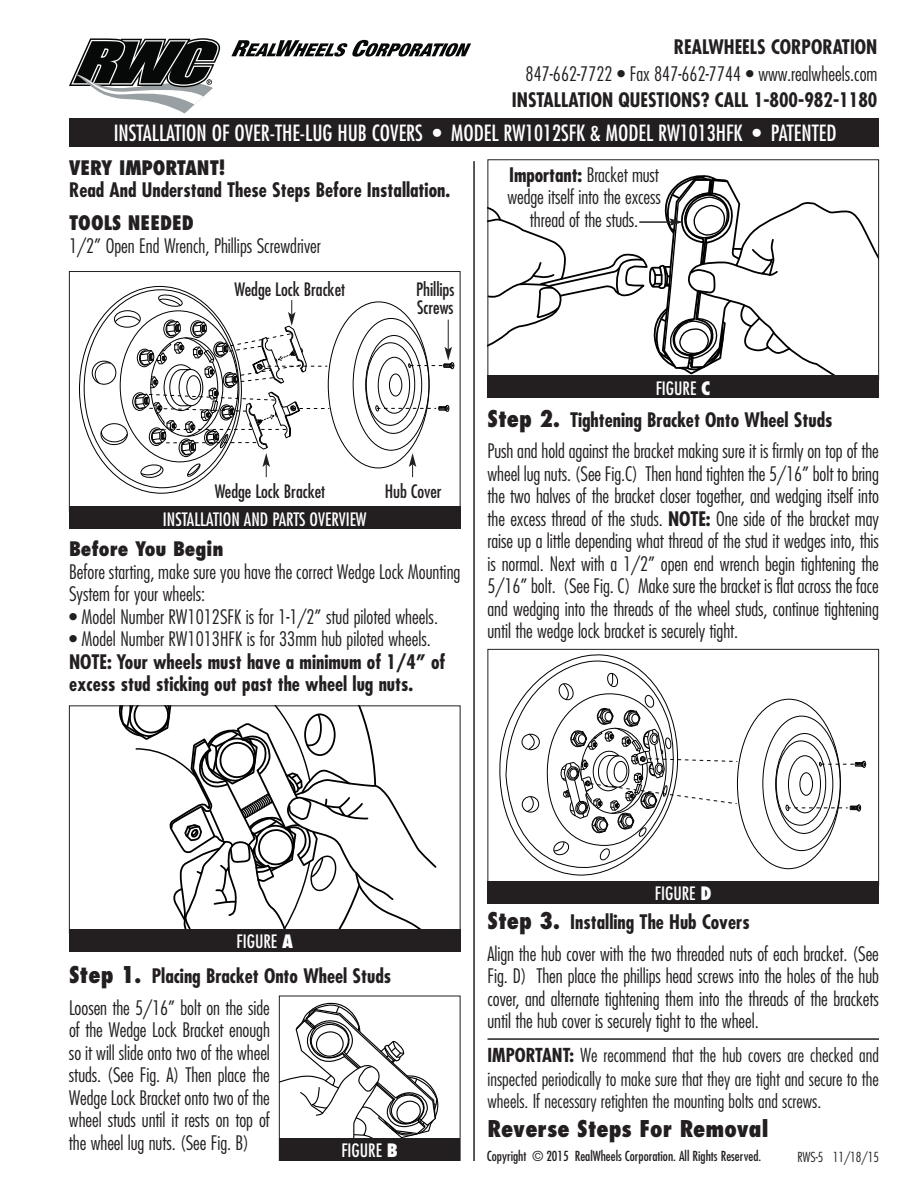
<style>
.page{position:relative;width:918px;height:1188px;background:#fff}
.page>*{position:absolute;margin:0;border:0;box-sizing:border-box;transform-origin:0 0}
.t1{font:800 condensed 22.5px "Futura";color:#231f20}
.t2{font:condensed 21.75px "Futura";color:#fff}
.t3{font:300 condensed 19.5px/22.5px "Futura";letter-spacing:-.005em;color:#231f20}
.t4{font:700 condensed 19.5px/22.5px "Futura";color:#231f20}
.t5{font:800 condensed 19.5px "Futura";color:#231f20}
.t6{font:300 condensed 18.75px/23.1px "Futura";color:#231f20;text-align:justify}
.t7{font:condensed 18px "Futura";color:#fff}
.t8{font:condensed 18px/18px "Futura";letter-spacing:-.005em;color:#231f20}
.t9{font:condensed 13.5px "Futura";color:#231f20}
.t10{font:300 condensed 13.5px "Futura";color:#231f20}
.s1{font-weight:700}
.s2{font-weight:800}
.s3{font-weight:800;font-size:22.5px}
.s4{font-weight:300}
</style>
<div class="page">
<div style="left:69px;top:118px;width:810px;height:29px;background:#231f20"></div>
<svg style="left:118px;top:707px;width:319px;height:222px"></svg>
<div style="left:69px;top:929px;width:391px;height:23px;background:#231f20"></div>
<div style="left:800px;top:772px;width:13px;height:24px;border:1px solid #000;border-radius:50%"></div>
<div style="left:788px;top:755px;width:33px;height:58px;border:1px solid #000;border-radius:50%"></div>
<div style="left:776px;top:740px;width:50px;height:86px;border:1px solid #000;border-radius:50%"></div>
<div style="left:775px;top:733px;width:58px;height:101px;border:1px solid #000;border-radius:50%"></div>
<svg style="left:785px;top:804px;width:76px;height:8px"></svg>
<svg style="left:819px;top:761px;width:47px;height:7px"></svg>
<svg style="left:499px;top:654px;width:239px;height:222px"></svg>
<div style="left:488px;top:881px;width:391px;height:23px;background:#231f20"></div>
<div style="left:389px;top:374px;width:13px;height:22px;border:1px solid #000;border-radius:50%"></div>
<div style="left:378px;top:357px;width:32px;height:57px;border:1px solid #000;border-radius:50%"></div>
<div style="left:366px;top:342px;width:49px;height:84px;border:1px solid #000;border-radius:50%"></div>
<div style="left:365px;top:335px;width:57px;height:99px;border:1px solid #000;border-radius:50%"></div>
<svg style="left:375px;top:405px;width:75px;height:7px"></svg>
<div style="left:69px;top:506px;width:391px;height:23px;background:#231f20"></div>
<svg style="left:792px;top:202px;width:85px;height:173px"></svg>
<div style="left:488px;top:375px;width:391px;height:23px;background:#231f20"></div>
<hr style="left:473px;top:161px;width:2px;height:1000px;background:#231f20">
<svg style="left:281px;top:1002px;width:158px;height:136px"></svg>
<div style="left:279px;top:996px;width:181px;height:165px;border:1px solid #231f20"></div>
<div style="left:279px;top:1138px;width:181px;height:23px;background:#231f20"></div>
<svg style="left:408px;top:320px;width:47px;height:50px"></svg>
<svg style="left:79px;top:286px;width:250px;height:208px"></svg>
<svg style="left:409px;top:453px;width:7px;height:24px"></svg>
<svg style="left:488px;top:173px;width:304px;height:202px"></svg>
<hr style="left:488px;top:1038px;width:391px;height:2px;background:#231f20">
<svg style="left:69px;top:38px;width:152px;height:75px"></svg>
<svg style="left:231px;top:40px;width:240px;height:17px"></svg>
<p class="t4" style="left:674px;top:38px;width:205px">REALWHEELS CORPORATION</p>
<p class="t3" style="left:526px;top:64px;width:353px">847-662-7722 • Fax 847-662-7744 • www.realwheels.com</p>
<p class="t4" style="left:512px;top:90px;width:367px">INSTALLATION QUESTIONS? CALL 1-800-982-1180</p>
<p class="t2" style="left:114px;top:123px;width:724px">INSTALLATION OF OVER-THE-LUG HUB COVERS • MODEL RW1012SFK &amp; MODEL RW1013HFK • PATENTED</p>
<p class="t5" style="left:69px;top:159px;width:157px">VERY IMPORTANT!</p>
<p class="t4" style="left:69px;top:181px;width:383px">Read And Understand These Steps Before Installation.</p>
<p class="t5" style="left:69px;top:215px;width:126px">TOOLS NEEDED</p>
<p class="t3" style="left:69px;top:236px;width:253px">1/2” Open End Wrench, Phillips Screwdriver</p>
<p class="t8" style="left:235px;top:282px;width:112px">Wedge Lock Bracket</p>
<p class="t8" style="left:416px;top:282px;width:40px">Phillips<br>Screws</p>
<p class="t8" style="left:215px;top:484px;width:112px">Wedge Lock Bracket</p>
<p class="t7" style="left:163px;top:511px;width:205px">INSTALLATION AND PARTS OVERVIEW</p>
<p class="t8" style="left:385px;top:484px;width:58px">Hub Cover</p>
<p class="t5" style="left:69px;top:540px;width:156px">Before You Begin</p>
<p class="t3" style="left:69px;top:561px;width:393px">Before starting, make sure you have the correct Wedge Lock Mounting<br>System for your wheels:</p>
<p class="t3" style="left:69px;top:606px;width:371px">• Model Number RW1012SFK is for 1-1/2” stud piloted wheels.</p>
<p class="t3" style="left:69px;top:629px;width:363px">• Model Number RW1013HFK is for 33mm hub piloted wheels.</p>
<p class="t4" style="left:69px;top:652px;width:378px">NOTE: Your wheels must have a minimum of 1/4” of excess stud sticking out past the wheel lug nuts.</p>
<p class="t3" style="left:507px;top:165px;width:155px;text-align:center"><span class="s1">Important:</span> Bracket must wedge itself into the excess thread of the studs.</p>
<p class="t7" style="left:656px;top:380px;width:57px">FIGURE <span class="s2">C</span></p>
<p class="t3" style="left:487px;top:405px;width:393px;line-height:31.5px"><span class="s3">Step 2.</span> <span class="s1">Tightening Bracket Onto Wheel Studs<br></span>Push and hold against the bracket making sure it is firmly on top of the</p>
<p class="t3" style="left:487px;top:464px;width:393px;text-align:justify">wheel lug nuts. (See Fig.C) Then hand tighten the 5/16” bolt to bring the two halves of the bracket closer together, and wedging itself into the excess thread of the studs. <span class="s1">NOTE:</span> One side of the bracket may raise up a little depending what thread of the stud it wedges into, this is normal. Next with a 1/2” open end wrench begin tightening the 5/16” bolt. (See Fig. C) Make sure the bracket is flat across the face and wedging into the threads of the wheel studs, continue tightening until the wedge lock bracket is securely tight.</p>
<p class="t7" style="left:237px;top:933px;width:58px">FIGURE <span class="s2">A</span></p>
<p class="t4" style="left:69px;top:962px;width:324px;line-height:31.5px"><span class="s3">Step 1.</span> Placing Bracket Onto Wheel Studs<br><span class="s4">Loosen the 5/16” bolt on the side</span></p>
<p class="t3" style="left:69px;top:1020px;width:202px;text-align:justify">of the Wedge Lock Bracket enough so it will slide onto two of the wheel studs. (See Fig. A) Then place the Wedge Lock Bracket onto two of the wheel studs until it rests on top of the wheel lug nuts. (See Fig. B)</p>
<p class="t7" style="left:341px;top:1143px;width:58px">FIGURE <span class="s2">B</span></p>
<p class="t7" style="left:655px;top:885px;width:58px">FIGURE <span class="s2">D</span></p>
<p class="t3" style="left:487px;top:908px;width:393px;line-height:31.5px"><span class="s3">Step 3.</span> <span class="s1">Installing The Hub Covers<br></span>Align the hub cover with the two threaded nuts of each bracket. (See</p>
<p class="t3" style="left:488px;top:966px;width:393px;text-align:justify">Fig. D) Then place the phillips head screws into the holes of the hub cover, and alternate tightening them into the threads of the brackets until the hub cover is securely tight to the wheel.</p>
<p class="t6" style="left:487px;top:1045px;width:393px"><span class="s1">IMPORTANT:</span> We recommend that the hub covers are checked and inspected periodically to make sure that they are tight and secure to the wheels. If necessary retighten the mounting bolts and screws.</p>
<p class="t1" style="left:488px;top:1119px;width:283px">Reverse Steps For Removal</p>
<p class="t9" style="left:487px;top:1150px;width:276px">Copyright © 2015 RealWheels Corporation. All Rights Reserved.</p>
<p class="t10" style="left:797px;top:1151px;width:83px">RWS-5 11/18/15</p>
</div>
